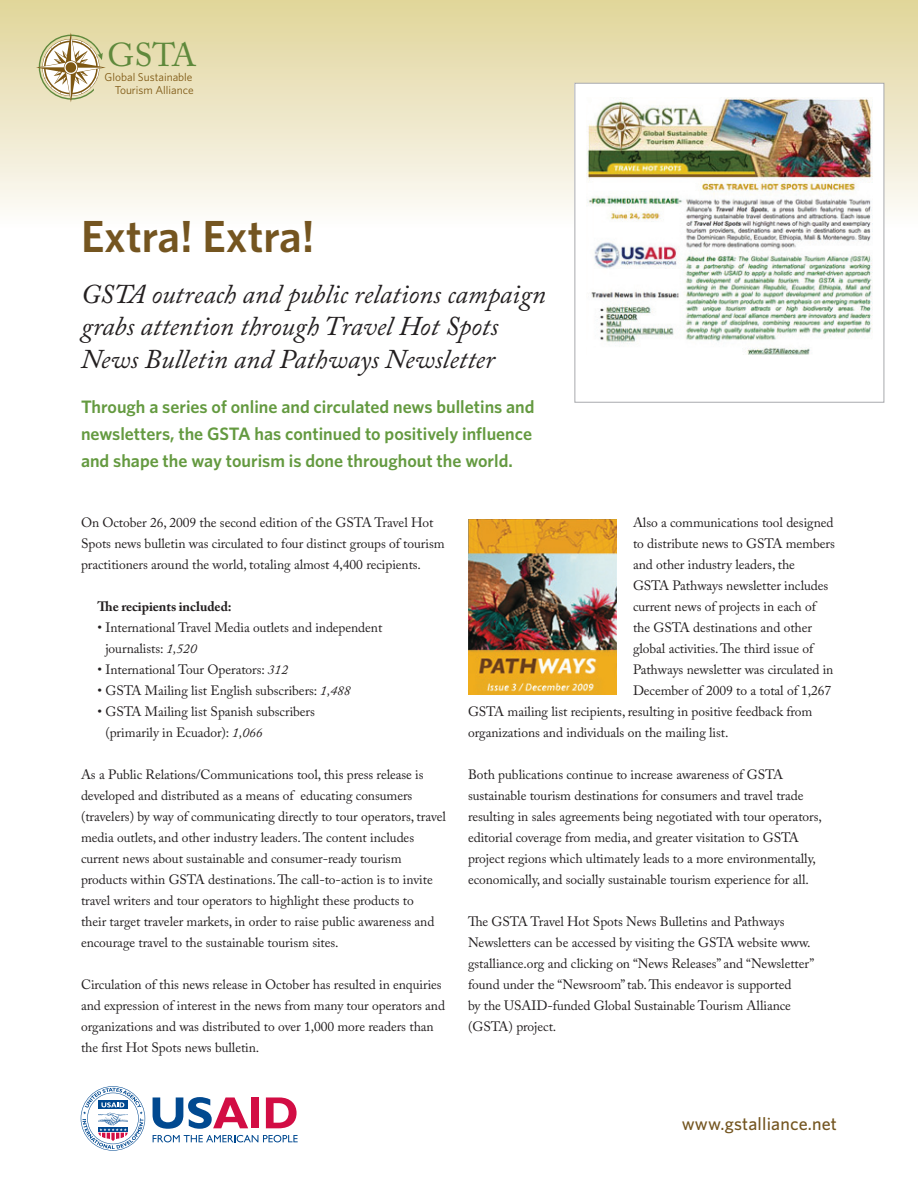
<style>
.page{position:relative;width:918px;height:1188px;background:#fff}
.page>*{position:absolute;margin:0;border:0;box-sizing:border-box;transform-origin:0 0}
.t1{font:600 45px "Whitney";color:#745520}
.t2{font:32.85px "Adobe Caslon Pro";color:#5f893c}
.t3{font:italic 27px/32.4px "Adobe Caslon Pro";color:#231f20}
.t4{font:600 18px/27px "Whitney";color:#649a40}
.t5{font:500 18px "Whitney";letter-spacing:.01em;color:#745520}
.t6{font:13.5px/21px "Adobe Caslon Pro";letter-spacing:-.005em;color:#231f20}
.t7{font:700 13.5px "Adobe Caslon Pro";letter-spacing:-.005em;color:#231f20}
.t8{font:11.4px/13.6px "Whitney";color:#7e5813;text-align:right}
.s1{font-style:italic}
</style>
<div class="page">
<div style="left:0;top:0;width:918px;height:228px;background:linear-gradient(to bottom,#e0d498,#fdfbfa)"></div>
<svg style="left:36px;top:33px;width:70px;height:70px"></svg>
<svg style="left:153px;top:1097px;width:95px;height:32px"></svg>
<div style="left:252px;top:1097px;width:7px;height:31px;background:#d20d44"></div>
<svg style="left:266px;top:1097px;width:31px;height:31px"></svg>
<svg style="left:153px;top:1135px;width:145px;height:7px"></svg>
<svg style="left:81px;top:1086px;width:64px;height:65px"></svg>
<div style="left:575px;top:83px;width:309px;height:319px;background:#fff"></div>
<img style="left:587px;top:97px;width:286px;height:257px">
<div style="left:575px;top:83px;width:309px;height:319px;border:1px solid #a8a9ad"></div>
<img style="left:468px;top:519px;width:148px;height:176px">
<h2 class="t2" style="left:107px;top:35px;width:90px">GSTA</h2>
<p class="t8" style="left:105px;top:70px;width:91px">Global Sustainable<br>Tourism Alliance</p>
<h1 class="t1" style="left:81px;top:206px;width:235px">Extra! Extra!</h1>
<h3 class="t3" style="left:81px;top:277px;width:466px">GSTA outreach and public relations campaign grabs attention through Travel Hot Spots<br>News Bulletin and Pathways Newsletter</h3>
<h3 class="t4" style="left:81px;top:393px;width:455px">Through a series of online and circulated news bulletins and newsletters, the GSTA has continued to positively influence and shape the way tourism is done throughout the world.</h3>
<p class="t6" style="left:81px;top:512px;width:365px">On October 26, 2009 the second edition of the GSTA Travel Hot<br>Spots news bulletin was circulated to four distinct groups of tourism practitioners around the world, totaling almost 4,400 recipients.</p>
<p class="t7" style="left:98px;top:598px;width:136px">The recipients included:</p>
<p class="t6" style="left:105px;top:617px;width:279px;text-indent:-8px">• International Travel Media outlets and independent journalists: <span class="s1">1,520</span></p>
<p class="t6" style="left:98px;top:659px;width:192px">• International Tour Operators: <span class="s1">312</span></p>
<p class="t6" style="left:98px;top:680px;width:255px">• GSTA Mailing list English subscribers: <span class="s1">1,488</span></p>
<p class="t6" style="left:105px;top:701px;width:211px;text-indent:-8px">• GSTA Mailing list Spanish subscribers (primarily in Ecuador): <span class="s1">1,066</span></p>
<p class="t6" style="left:81px;top:764px;width:366px">As a Public Relations/Communications tool, this press release is developed and distributed as a means of educating consumers (travelers) by way of communicating directly to tour operators, travel media outlets, and other industry leaders. The content includes current news about sustainable and consumer-ready tourism products within GSTA destinations. The call-to-action is to invite travel writers and tour operators to highlight these products to<br>their target traveler markets, in order to raise public awareness and encourage travel to the sustainable tourism sites.</p>
<p class="t6" style="left:81px;top:974px;width:366px">Circulation of this news release in October has resulted in enquiries and expression of interest in the news from many tour operators and organizations and was distributed to over 1,000 more readers than the first Hot Spots news bulletin.</p>
<p class="t6" style="left:633px;top:512px;width:202px">Also a communications tool designed</p>
<p class="t6" style="left:633px;top:533px;width:203px">to distribute news to GSTA members</p>
<p class="t6" style="left:633px;top:554px;width:163px">and other industry leaders, the</p>
<p class="t6" style="left:633px;top:575px;width:197px">GSTA Pathways newsletter includes</p>
<p class="t6" style="left:633px;top:596px;width:184px">current news of projects in each of</p>
<p class="t6" style="left:633px;top:617px;width:181px">the GSTA destinations and other</p>
<p class="t6" style="left:633px;top:638px;width:182px">global activities. The third issue of</p>
<p class="t6" style="left:633px;top:659px;width:202px">Pathways newsletter was circulated in</p>
<p class="t6" style="left:633px;top:680px;width:200px">December of 2009 to a total of 1,267</p>
<p class="t6" style="left:468px;top:701px;width:346px">GSTA mailing list recipients, resulting in positive feedback from</p>
<p class="t6" style="left:468px;top:722px;width:262px">organizations and individuals on the mailing list.</p>
<p class="t6" style="left:468px;top:764px;width:355px">Both publications continue to increase awareness of GSTA sustainable tourism destinations for consumers and travel trade resulting in sales agreements being negotiated with tour operators, editorial coverage from media, and greater visitation to GSTA project regions which ultimately leads to a more environmentally, economically, and socially sustainable tourism experience for all.</p>
<p class="t6" style="left:468px;top:911px;width:348px">The GSTA Travel Hot Spots News Bulletins and Pathways Newsletters can be accessed by visiting the GSTA website www. gstalliance.org and clicking on “News Releases” and “Newsletter” found under the “Newsroom” tab. This endeavor is supported<br>by the USAID-funded Global Sustainable Tourism Alliance (GSTA) project.</p>
<h3 class="t5" style="left:682px;top:1112px;width:157px">www.gstalliance.net</h3>
</div>
